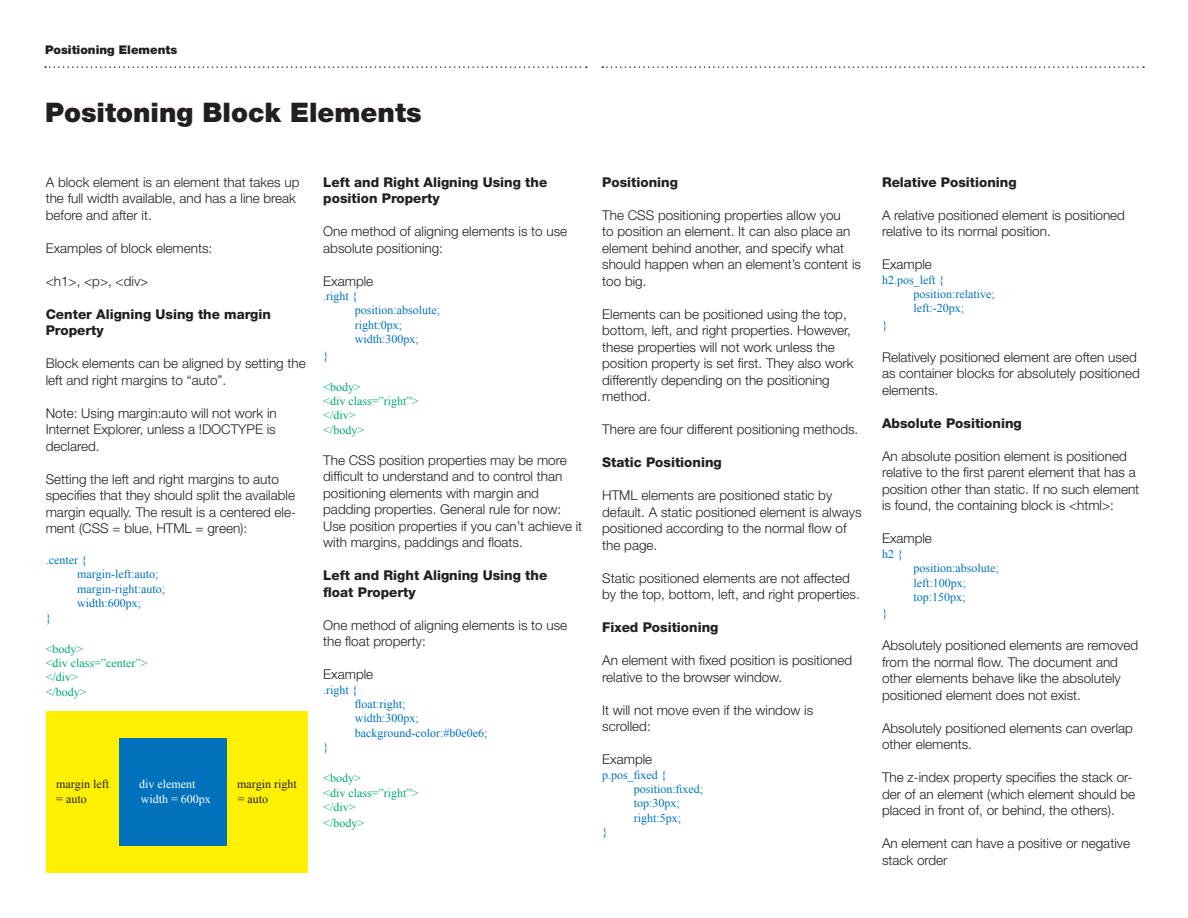
<style>
.page{position:relative;width:1188px;height:918px;background:#fff}
.page>*{position:absolute;margin:0;border:0;box-sizing:border-box;transform-origin:0 0}
.t1{font:900 27px "Helvetica Neue LT Std";color:#231f20}
.t2{font:300 13.5px/16.5px "Helvetica Neue LT Std";color:#231f20}
.t3{font:800 13.5px/16.5px "Helvetica Neue LT Std";color:#231f20}
.t4{font:12px "Times New Roman";color:#0072bc}
.t5{font:12px "Times New Roman";color:#00a776}
.t6{font:12px "Times New Roman";color:#231f20}
.t7{font:12px "Times New Roman";color:#fff}
.t8{font:900 12px "Helvetica Neue LT Std";color:#231f20}
</style>
<div class="page">
<div style="left:46px;top:711px;width:262px;height:162px;background:#fff101"></div>
<svg style="left:45px;top:66px;width:542px;height:2px"></svg>
<svg style="left:602px;top:66px;width:542px;height:2px"></svg>
<div style="left:119px;top:738px;width:108px;height:108px;background:#0072bc"></div>
<p class="t8" style="left:45px;top:42px;width:134px">Positioning Elements</p>
<p class="t1" style="left:45px;top:96px;width:378px">Positoning Block Elements</p>
<p class="t2" style="left:46px;top:173px;width:255px">A block element is an element that takes up the full width available, and has a line break before and after it.</p>
<p class="t2" style="left:46px;top:239px;width:168px">Examples of block elements:</p>
<p class="t2" style="left:46px;top:272px;width:104px">&lt;h1&gt;, &lt;p&gt;, &lt;div&gt;</p>
<p class="t3" style="left:46px;top:306px;width:227px">Center Aligning Using the margin<br>Property</p>
<p class="t2" style="left:46px;top:355px;width:262px">Block elements can be aligned by setting the left and right margins to “auto”.</p>
<p class="t2" style="left:46px;top:404px;width:233px;text-align:justify">Note: Using margin:auto will not work in Internet Explorer, unless a !DOCTYPE is declared.</p>
<p class="t2" style="left:46px;top:470px;width:252px">Setting the left and right margins to auto specifies that they should split the available margin equally. The result is a centered ele&shy;ment (CSS = blue, HTML = green):</p>
<p class="t4" style="left:46px;top:552px;width:43px">.center {</p>
<p class="t4" style="left:77px;top:566px;width:83px">margin-left:auto;</p>
<p class="t4" style="left:77px;top:581px;width:89px">margin-right:auto;</p>
<p class="t4" style="left:77px;top:595px;width:66px">width:600px;</p>
<p class="t4" style="left:46px;top:610px;width:7px">}</p>
<p class="t5" style="left:46px;top:640px;width:39px">&lt;body&gt;</p>
<p class="t5" style="left:46px;top:655px;width:103px">&lt;div class=”center”&gt;</p>
<p class="t5" style="left:46px;top:669px;width:34px">&lt;/div&gt;</p>
<p class="t5" style="left:46px;top:684px;width:42px">&lt;/body&gt;</p>
<p class="t6" style="left:56px;top:776px;width:54px">margin left</p>
<p class="t7" style="left:139px;top:776px;width:58px">div element</p>
<p class="t6" style="left:237px;top:776px;width:61px">margin right</p>
<p class="t6" style="left:56px;top:791px;width:32px">= auto</p>
<p class="t7" style="left:141px;top:791px;width:72px">width = 600px</p>
<p class="t6" style="left:238px;top:791px;width:32px">= auto</p>
<p class="t3" style="left:323px;top:174px;width:226px">Left and Right Aligning Using the</p>
<p class="t3" style="left:323px;top:190px;width:118px">position Property</p>
<p class="t2" style="left:323px;top:223px;width:246px">One method of aligning elements is to use absolute positioning:</p>
<p class="t2" style="left:323px;top:272px;width:52px">Example</p>
<p class="t4" style="left:323px;top:288px;width:36px">.right {</p>
<p class="t4" style="left:355px;top:302px;width:87px">position:absolute;</p>
<p class="t4" style="left:355px;top:317px;width:49px">right:0px;</p>
<p class="t4" style="left:355px;top:331px;width:66px">width:300px;</p>
<p class="t4" style="left:323px;top:348px;width:7px">}</p>
<p class="t5" style="left:323px;top:379px;width:39px">&lt;body&gt;</p>
<p class="t5" style="left:323px;top:393px;width:97px">&lt;div class=”right”&gt;</p>
<p class="t5" style="left:323px;top:407px;width:34px">&lt;/div&gt;</p>
<p class="t5" style="left:323px;top:422px;width:42px">&lt;/body&gt;</p>
<p class="t2" style="left:323px;top:451px;width:245px">The CSS position properties may be more difficult to understand and to control than positioning elements with margin and</p>
<p class="t2" style="left:323px;top:501px;width:261px">padding properties. General rule for now:<br>Use position properties if you can’t achieve it with margins, paddings and floats.</p>
<p class="t3" style="left:323px;top:567px;width:226px">Left and Right Aligning Using the</p>
<p class="t3" style="left:323px;top:584px;width:94px">float Property</p>
<p class="t2" style="left:323px;top:616px;width:246px">One method of aligning elements is to use the float property:</p>
<p class="t2" style="left:323px;top:666px;width:52px">Example</p>
<p class="t4" style="left:323px;top:682px;width:36px">.right {</p>
<p class="t4" style="left:355px;top:696px;width:52px">float:right;</p>
<p class="t4" style="left:355px;top:710px;width:66px">width:300px;</p>
<p class="t4" style="left:355px;top:725px;width:134px">background-color:#b0e0e6;</p>
<p class="t4" style="left:323px;top:739px;width:7px">}</p>
<p class="t5" style="left:323px;top:770px;width:39px">&lt;body&gt;</p>
<p class="t5" style="left:323px;top:784px;width:97px">&lt;div class=”right”&gt;</p>
<p class="t5" style="left:323px;top:799px;width:34px">&lt;/div&gt;</p>
<p class="t5" style="left:323px;top:815px;width:42px">&lt;/body&gt;</p>
<p class="t3" style="left:602px;top:174px;width:77px">Positioning</p>
<p class="t2" style="left:602px;top:206px;width:260px">The CSS positioning properties allow you<br>to position an element. It can also place an element behind another, and specify what should happen when an element’s content is too big.</p>
<p class="t2" style="left:602px;top:305px;width:253px">Elements can be positioned using the top, bottom, left, and right properties. However, these properties will not work unless the position property is set first. They also work differently depending on the positioning method.</p>
<p class="t2" style="left:602px;top:421px;width:258px">There are four different positioning methods.</p>
<p class="t3" style="left:602px;top:454px;width:121px">Static Positioning</p>
<p class="t2" style="left:602px;top:487px;width:261px">HTML elements are positioned static by default. A static positioned element is always positioned according to the normal flow of the page.</p>
<p class="t2" style="left:602px;top:569px;width:259px">Static positioned elements are not affected by the top, bottom, left, and right properties.</p>
<p class="t3" style="left:602px;top:619px;width:118px">Fixed Positioning</p>
<p class="t2" style="left:602px;top:652px;width:252px">An element with fixed position is positioned relative to the browser window.</p>
<p class="t2" style="left:602px;top:701px;width:213px">It will not move even if the window is scrolled:</p>
<p class="t2" style="left:602px;top:751px;width:52px">Example</p>
<p class="t4" style="left:602px;top:766px;width:66px">p.pos_fixed {</p>
<p class="t4" style="left:634px;top:781px;width:71px">position:fixed;</p>
<p class="t4" style="left:634px;top:795px;width:48px">top:30px;</p>
<p class="t4" style="left:634px;top:810px;width:49px">right:5px;</p>
<p class="t4" style="left:602px;top:824px;width:7px">}</p>
<p class="t3" style="left:882px;top:174px;width:136px">Relative Positioning</p>
<p class="t2" style="left:882px;top:206px;width:245px">A relative positioned element is positioned relative to its normal position.</p>
<p class="t2" style="left:882px;top:256px;width:52px">Example</p>
<p class="t4" style="left:882px;top:271px;width:64px">h2.pos_left {</p>
<p class="t4" style="left:914px;top:286px;width:83px">position:relative;</p>
<p class="t4" style="left:914px;top:300px;width:52px">left:-20px;</p>
<p class="t4" style="left:882px;top:317px;width:7px">}</p>
<p class="t2" style="left:882px;top:349px;width:259px">Relatively positioned element are often used as container blocks for absolutely positioned elements.</p>
<p class="t3" style="left:882px;top:415px;width:141px">Absolute Positioning</p>
<p class="t2" style="left:882px;top:448px;width:259px">An absolute position element is positioned relative to the first parent element that has a position other than static. If no such element is found, the containing block is &lt;html&gt;:</p>
<p class="t2" style="left:882px;top:530px;width:52px">Example</p>
<p class="t4" style="left:882px;top:546px;width:22px">h2 {</p>
<p class="t4" style="left:914px;top:560px;width:87px">position:absolute;</p>
<p class="t4" style="left:914px;top:574px;width:54px">left:100px;</p>
<p class="t4" style="left:914px;top:589px;width:54px">top:150px;</p>
<p class="t4" style="left:882px;top:605px;width:7px">}</p>
<p class="t2" style="left:882px;top:637px;width:258px">Absolutely positioned elements are removed from the normal flow. The document and other elements behave like the absolutely positioned element does not exist.</p>
<p class="t2" style="left:882px;top:720px;width:253px">Absolutely positioned elements can overlap other elements.</p>
<p class="t2" style="left:882px;top:769px;width:255px">The z-index property specifies the stack or&shy;der of an element (which element should be placed in front of, or behind, the others).</p>
<p class="t2" style="left:882px;top:835px;width:250px">An element can have a positive or negative stack order</p>
</div>
